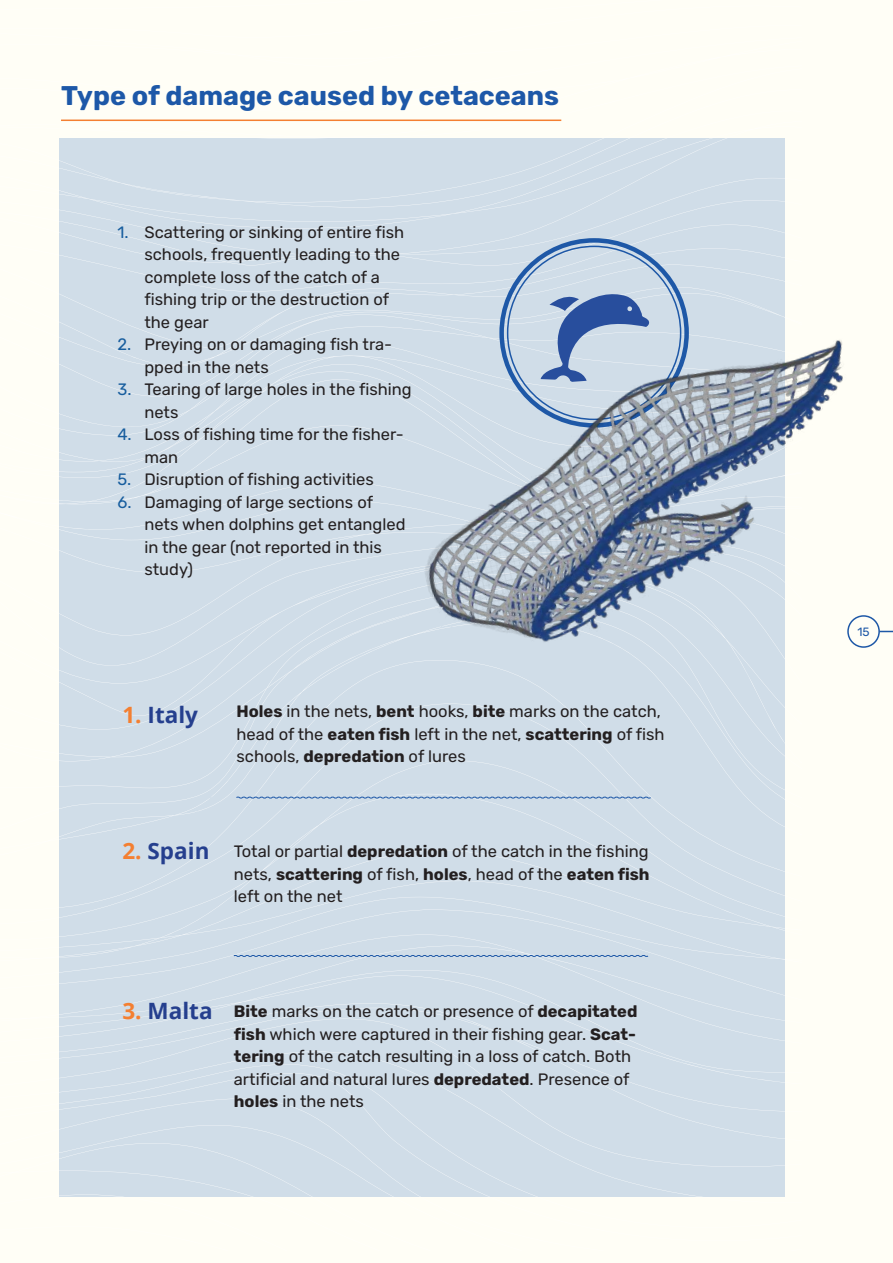
<style>
.page{position:relative;width:893px;height:1263px;background:#fffef6}
.page>*{position:absolute;margin:0;border:0;box-sizing:border-box;transform-origin:0 0}
.t1{font:700 27px "Rubik";color:#1d58a8}
.t2{font:700 22.5px "Open Sans";color:#253f8e}
.t3{font:16.5px/22.5px "Rubik";color:#231f20}
.t4{font:12px "Rubik";color:#1e58a7}
.s1{color:#175d9e}
.s2{color:#f47f31}
.s3{font-weight:700}
</style>
<div class="page">
<svg style="left:61px;top:119px;width:501px;height:2px"></svg>
<div style="left:59px;top:138px;width:726px;height:40px;background:#d0dde8"></div>
<div style="left:59px;top:178px;width:726px;height:47px;background:#d0dde8"></div>
<svg style="left:59px;top:225px;width:726px;height:40px;background:#ccdae6"></svg>
<div style="left:59px;top:265px;width:726px;height:28px;background:#d0dde8"></div>
<div style="left:59px;top:293px;width:322px;height:22px;background:#d0dde8"></div>
<div style="left:59px;top:315px;width:322px;height:41px;background:#d0dde8"></div>
<svg style="left:59px;top:356px;width:322px;height:8px;background:#d1dee8"></svg>
<svg style="left:59px;top:364px;width:322px;height:15px;background:#d1dee8"></svg>
<div style="left:59px;top:379px;width:322px;height:103px;background:#d0dde8"></div>
<div style="left:59px;top:482px;width:322px;height:24px;background:#d0dde8"></div>
<div style="left:59px;top:506px;width:322px;height:33px;background:#d0dde8"></div>
<div style="left:59px;top:539px;width:322px;height:10px;background:#d0dde8"></div>
<div style="left:59px;top:549px;width:322px;height:23px;background:#d0dde8"></div>
<div style="left:59px;top:572px;width:322px;height:15px;background:#d0dde8"></div>
<div style="left:59px;top:587px;width:322px;height:26px;background:#d0dde8"></div>
<div style="left:59px;top:613px;width:322px;height:47px;background:#d0dde8"></div>
<div style="left:59px;top:660px;width:726px;height:100px;background:#d0dde8"></div>
<div style="left:59px;top:760px;width:726px;height:90px;background:#d0dde8"></div>
<div style="left:59px;top:850px;width:726px;height:47px;background:#d0dde8"></div>
<div style="left:59px;top:897px;width:726px;height:37px;background:#d0dde8"></div>
<div style="left:59px;top:934px;width:726px;height:36px;background:#d0dde8"></div>
<div style="left:59px;top:970px;width:726px;height:33px;background:#d0dde8"></div>
<svg style="left:59px;top:1003px;width:726px;height:16px;background:#d1dde8"></svg>
<div style="left:59px;top:1019px;width:726px;height:45px;background:#d0dde8"></div>
<div style="left:59px;top:1064px;width:726px;height:34px;background:#d0dde8"></div>
<div style="left:59px;top:1098px;width:726px;height:99px;background:#d0dde8"></div>
<div style="left:59px;top:1143px;width:372px;height:54px;background:#d0dde8"></div>
<svg style="left:59px;top:1194px;width:228px;height:3px"></svg>
<hr style="left:61px;top:120px;width:500px;height:1px;background:#f47f31">
<svg style="left:236px;top:796px;width:415px;height:3px"></svg>
<svg style="left:233px;top:955px;width:416px;height:2px"></svg>
<img style="left:381px;top:281px;width:512px;height:384px">
<h1 class="t1" style="left:61px;top:80px;width:500px">Type of damage caused by cetaceans</h1>
<p class="t3" style="left:144px;top:221px;width:261px;text-indent:-27px"><span class="s1">1.</span> Scattering or sinking of entire fish schools, frequently leading to the complete loss of the catch of a fishing trip or the destruction of the gear</p>
<p class="t3" style="left:144px;top:333px;width:249px;text-indent:-27px"><span class="s1">2.</span> Preying on or damaging fish tra&shy;pped in the nets</p>
<p class="t3" style="left:144px;top:378px;width:269px;text-indent:-27px"><span class="s1">3.</span> Tearing of large holes in the fishing nets</p>
<p class="t3" style="left:144px;top:423px;width:261px;text-indent:-27px"><span class="s1">4.</span> Loss of fishing time for the fisher&shy;man</p>
<p class="t3" style="left:117px;top:468px;width:258px"><span class="s1">5.</span> Disruption of fishing activities</p>
<p class="t3" style="left:144px;top:491px;width:263px;text-indent:-27px"><span class="s1">6.</span> Damaging of large sections of nets when dolphins get entangled in the gear (not reported in this study)</p>
<h2 class="t2" style="left:122px;top:698px;width:77px"><span class="s2">1.</span> Italy</h2>
<p class="t3" style="left:236px;top:700px;width:430px"><span class="s3">Holes</span> in the nets, <span class="s3">bent</span> hooks, <span class="s3">bite</span> marks on the catch, head of the <span class="s3">eaten fish</span> left in the net, <span class="s3">scattering</span> of fish schools, <span class="s3">depredation</span> of lures</p>
<h2 class="t2" style="left:122px;top:835px;width:88px"><span class="s2">2.</span> Spain</h2>
<p class="t3" style="left:234px;top:841px;width:417px;text-align:justify">Total or partial <span class="s3">depredation</span> of the catch in the fishing nets, <span class="s3">scattering</span> of fish, <span class="s3">holes</span>, head of the <span class="s3">eaten fish </span>left on the net</p>
<h2 class="t2" style="left:122px;top:995px;width:92px"><span class="s2">3.</span> Malta</h2>
<p class="t3" style="left:234px;top:1000px;width:405px"><span class="s3">Bite</span> marks on the catch or presence of <span class="s3">decapitated fish</span> which were captured in their fishing gear. <span class="s3">Scat&shy;tering</span> of the catch resulting in a loss of catch. Both artificial and natural lures <span class="s3">depredated</span>. Presence of <span class="s3">holes</span> in the nets</p>
<p class="t4" style="left:857px;top:625px;width:14px">15</p>
</div>
